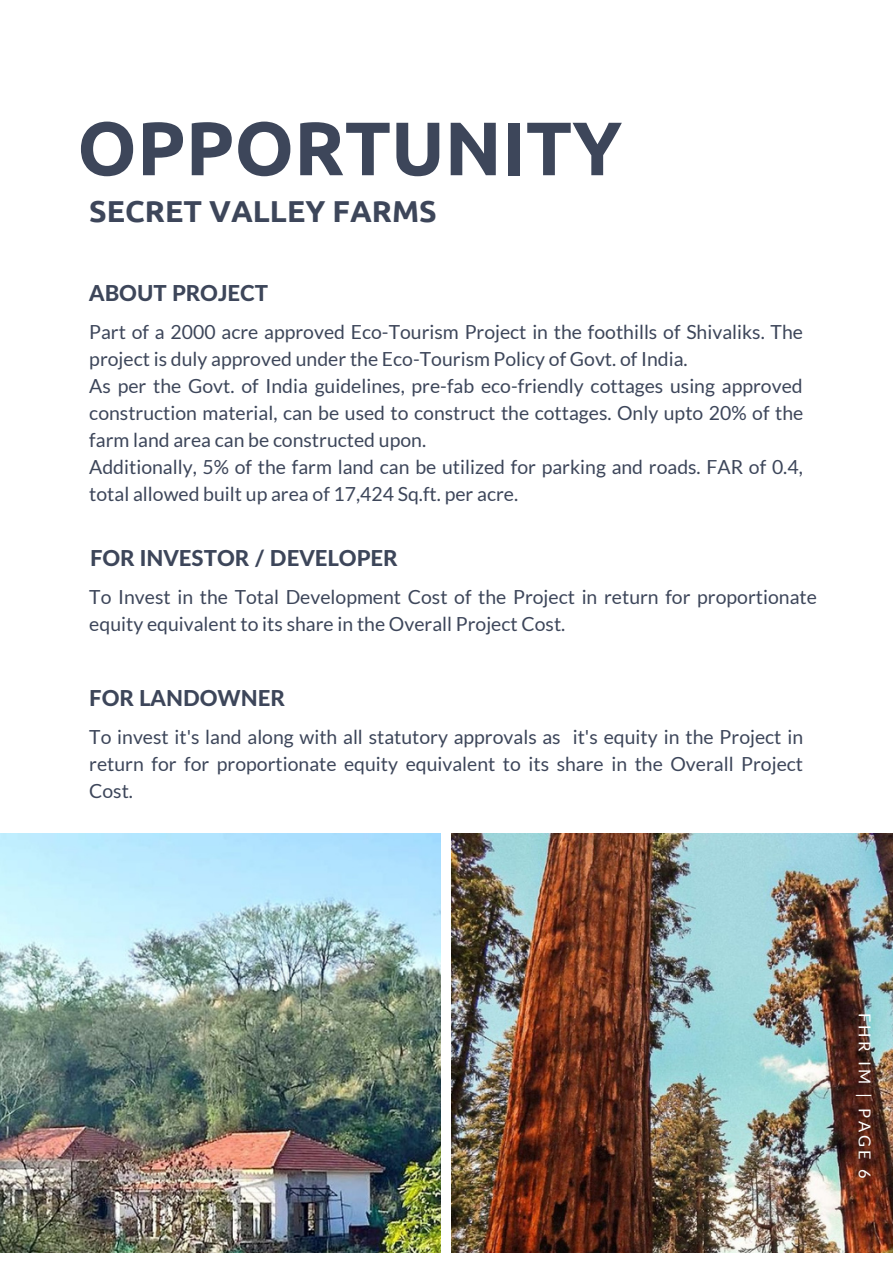
<style>
.page{position:relative;width:893px;height:1264px;background:#fff}
.page>*{position:absolute;margin:0;border:0;box-sizing:border-box;transform-origin:0 0}
.t1{font:700 75.6px "Ubuntu";color:#3d465a}
.t2{font:700 30.3px "Ubuntu";color:#3d465a}
.t3{font:800 22.05px "Lato Latin";color:#3d465a}
.t4{font:19.35px/27px "Lato";color:#3d465a}
.t5{font:16.35px "Lato";letter-spacing:.19em;color:#fff}
</style>
<div class="page">
<img style="left:452px;top:833px;width:440px;height:419px">
<img style="left:0;top:833px;width:440px;height:419px">
<h1 class="t1" style="left:77px;top:102px;width:546px">OPPORTUNITY</h1>
<h2 class="t2" style="left:89px;top:192px;width:349px">SECRET VALLEY FARMS</h2>
<p class="t3" style="left:89px;top:280px;width:180px">ABOUT PROJECT</p>
<p class="t4" style="left:89px;top:318px;width:715px">Part of a 2000 acre approved Eco-Tourism Project in the foothills of Shivaliks. The project is duly approved under the Eco-Tourism Policy of Govt. of India.<br>As per the Govt. of India guidelines, pre-fab eco-friendly cottages using approved construction material, can be used to construct the cottages. Only upto 20% of the farm land area can be constructed upon.<br>Additionally, 5% of the farm land can be utilized for parking and roads. FAR of 0.4, total allowed built up area of 17,424 Sq.ft. per acre.</p>
<p class="t3" style="left:90px;top:545px;width:309px">FOR INVESTOR / DEVELOPER</p>
<p class="t4" style="left:89px;top:583px;width:729px">To Invest in the Total Development Cost of the Project in return for proportionate equity equivalent to its share in the Overall Project Cost.</p>
<p class="t3" style="left:89px;top:684px;width:197px">FOR LANDOWNER</p>
<p class="t4" style="left:89px;top:723px;width:715px;text-align:justify">To invest it's land along with all statutory approvals as it's equity in the Project in return for for proportionate equity equivalent to its share in the Overall Project Cost.</p>
<p class="t5" style="left:873px;top:1012px;width:167px;rotate:90deg">FHR IM | PAGE 6</p>
</div>
